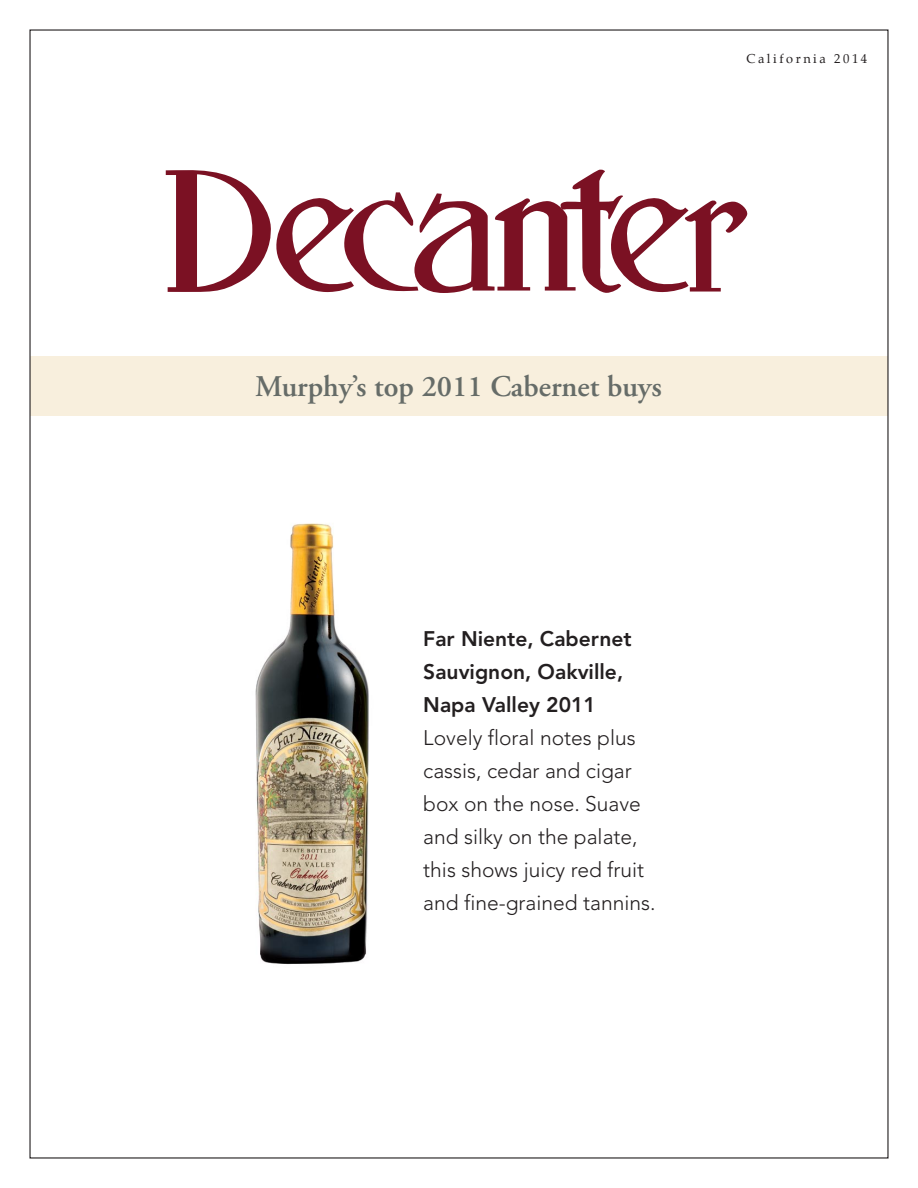
<style>
.page{position:relative;width:918px;height:1188px;background:#fff}
.page>*{position:absolute;margin:0;border:0;box-sizing:border-box;transform-origin:0 0}
.t1{font:600 30px "Adobe Garamond";color:#666c68}
.t2{font:300 21px/33px "Avenir";color:#231f20}
.t3{font:800 21px/33px "Avenir";color:#231f20}
.t4{font:12.75px "Palatino";letter-spacing:.2em;color:#231f20}
</style>
<div class="page">
<svg style="left:166px;top:169px;width:582px;height:124px"></svg>
<div style="left:30px;top:356px;width:857px;height:60px;background:#f8efdd"></div>
<img style="left:255px;top:523px;width:114px;height:441px">
<p class="t4" style="left:746px;top:48px;width:122px">California 2014</p>
<h1 class="t1" style="left:255px;top:370px;width:408px">Murphy’s top 2011 Cabernet buys</h1>
<p class="t3" style="left:423px;top:622px;width:210px">Far Niente, Cabernet<br>Sauvignon, Oakville,<br>Napa Valley 2011</p>
<p class="t2" style="left:423px;top:721px;width:234px">Lovely floral notes plus cassis, cedar and cigar box on the nose. Suave and silky on the palate, this shows juicy red fruit and fine-grained tannins.</p>
</div>
